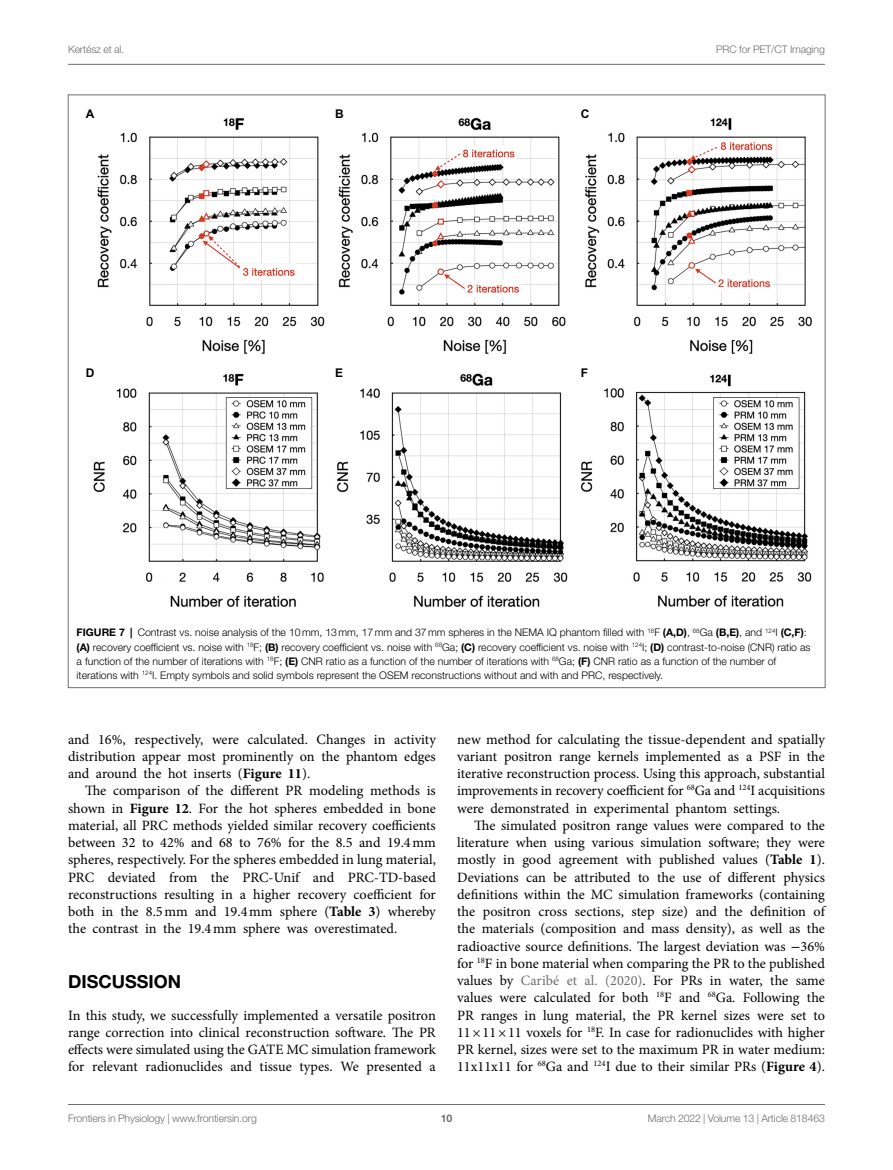
<style>
.page{position:relative;width:893px;height:1170px;background:#fff}
.page>*{position:absolute;margin:0;border:0;box-sizing:border-box;transform-origin:0 0}
.HEAD_1{font:700 18px "Helvetica Neue LT Std";color:#000}
.TEXT{font:14.25px/17.2px "Minion Pro";color:#000;text-align:justify}
.TEXT_FLUSH{font:14.25px/17.2px "Minion Pro";letter-spacing:-.005em;color:#000;text-align:justify}
.t1{font:700 12px "Arial";color:#000}
.FIG_LEG{font:300 10.5px/14.2px "Helvetica Neue LT Std";color:#000}
.t2{font:300 10.5px "Helvetica Neue LT Std";letter-spacing:-.015em;color:#6d6e71}
.t3{font:700 10.5px "Helvetica Neue LT Std";color:#6d6e71}
.s1{font-weight:700}
.s2{font-family:"STIX General"}
.s3{color:#6d6e71}
</style>
<div class="page">
<hr style="left:68px;top:64px;width:757px;height:1px;background:#6d6e71">
<hr style="left:68px;top:1104px;width:757px;height:1px;background:#6d6e71">
<img style="left:93px;top:117px;width:719px;height:490px">
<p class="t2" style="left:68px;top:42px;width:58px">Kertész et al.</p>
<p class="t2" style="left:716px;top:42px;width:110px">PRC for PET/CT Imaging</p>
<p class="t1" style="left:86px;top:106px;width:10px">A</p>
<p class="t1" style="left:335px;top:106px;width:10px">B</p>
<p class="t1" style="left:581px;top:106px;width:10px">C</p>
<p class="t1" style="left:86px;top:364px;width:10px">D</p>
<p class="t1" style="left:335px;top:364px;width:10px">E</p>
<p class="t1" style="left:581px;top:364px;width:9px">F</p>
<p class="FIG_LEG" style="left:77px;top:625px;width:735px"><span class="s1">FIGURE 7 |</span> Contrast vs. noise analysis of the 10mm, 13mm, 17mm and 37mm spheres in the NEMA IQ phantom filled with <sup>18</sup>F <span class="s1">(A,D)</span>, <sup>68</sup>Ga <span class="s1">(B,E)</span>, and <sup>124</sup>I <span class="s1">(C,F)</span>: <span class="s1">(A)</span> recovery coefficient vs. noise with <sup>18</sup>F; <span class="s1">(B)</span> recovery coefficient vs. noise with <sup>68</sup>Ga; <span class="s1">(C)</span> recovery coefficient vs. noise with <sup>124</sup>I; <span class="s1">(D)</span> contrast-to-noise (CNR) ratio as a function of the number of iterations with <sup>18</sup>F; <span class="s1">(E)</span> CNR ratio as a function of the number of iterations with <sup>68</sup>Ga; <span class="s1">(F)</span> CNR ratio as a function of the number of iterations with <sup>124</sup>I. Empty symbols and solid symbols represent the OSEM reconstructions without and with and PRC, respectively.</p>
<p class="TEXT_FLUSH" style="left:68px;top:730px;width:369px">and 16%, respectively, were calculated. Changes in activity distribution appear most prominently on the phantom edges and around the hot inserts (<span class="s1">Figure 11</span>).</p>
<p class="TEXT" style="left:68px;top:782px;width:369px;text-indent:17px">The comparison of the different PR modeling methods is shown in <span class="s1">Figure 12</span>. For the hot spheres embedded in bone material, all PRC methods yielded similar recovery coefficients between 32 to 42% and 68 to 76% for the 8.5 and 19.4mm spheres, respectively. For the spheres embedded in lung material, PRC deviated from the PRC-Unif and PRC-TD-based reconstructions resulting in a higher recovery coefficient for both in the 8.5mm and 19.4mm sphere (<span class="s1">Table 3</span>) whereby the contrast in the 19.4mm sphere was overestimated.</p>
<p class="HEAD_1" style="left:68px;top:970px;width:115px">DISCUSSION</p>
<p class="TEXT_FLUSH" style="left:68px;top:1006px;width:369px">In this study, we successfully implemented a versatile positron range correction into clinical reconstruction software. The PR effects were simulated using the GATE MC simulation framework for relevant radionuclides and tissue types. We presented a</p>
<p class="TEXT_FLUSH" style="left:457px;top:730px;width:369px">new method for calculating the tissue-dependent and spatially variant positron range kernels implemented as a PSF in the iterative reconstruction process. Using this approach, substantial improvements in recovery coefficient for <sup>68</sup>Ga and <sup>124</sup>I acquisitions were demonstrated in experimental phantom settings.</p>
<p class="TEXT" style="left:457px;top:816px;width:369px;text-indent:17px">The simulated positron range values were compared to the literature when using various simulation software; they were mostly in good agreement with published values (<span class="s1">Table 1</span>).<br>Deviations can be attributed to the use of different physics definitions within the MC simulation frameworks (containing the positron cross sections, step size) and the definition of the materials (composition and mass density), as well as the radioactive source definitions. The largest deviation was <span class="s2">−</span>36% for <sup>18</sup>F in bone material when comparing the PR to the published values by <span class="s3">Caribé et al. (2020)</span>. For PRs in water, the same values were calculated for both <sup>18</sup>F and <sup>68</sup>Ga. Following the PR ranges in lung material, the PR kernel sizes were set to 11×11×11 voxels for <sup>18</sup>F. In case for radionuclides with higher PR kernel, sizes were set to the maximum PR in water medium:<br>11x11x11 for <sup>68</sup>Ga and <sup>124</sup>I due to their similar PRs (<span class="s1">Figure 4</span>).</p>
<p class="t2" style="left:68px;top:1111px;width:190px">Frontiers in Physiology | www.frontiersin.org</p>
<p class="t3" style="left:441px;top:1111px;width:13px">10</p>
<p class="t2" style="left:648px;top:1111px;width:178px">March 2022 | Volume 13 | Article 818463</p>
</div>
